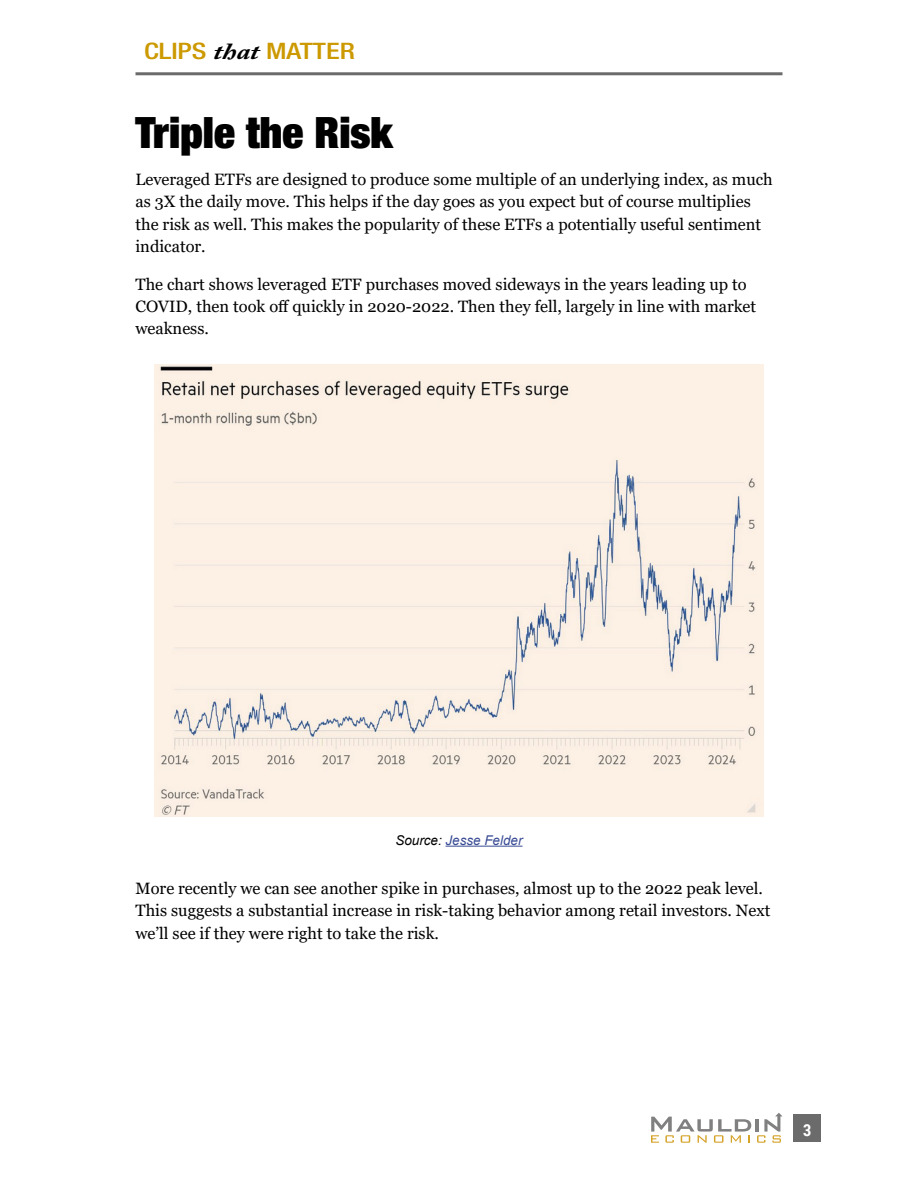
<style>
.page{position:relative;width:918px;height:1188px;background:#fff}
.page>*{position:absolute;margin:0;border:0;box-sizing:border-box;transform-origin:0 0}
.t1{font:900 condensed 43.35px "Helvetica Neue LT Std";color:#000}
.t2{font:500 condensed 22.65px "Helvetica Neue";color:#c90;scale:1.25 1}
.t3{font:16.5px/22.4px "Georgia";color:#000}
.t4{font:700 16.5px "Roboto Condensed";color:#fff}
.t5{font:italic 13.5px "Arial";color:#394c95}
.s1{font-family:"Adobe Caslon Pro";font-weight:700;font-style:italic;font-stretch:normal;color:#000}
.s2{color:#000}
</style>
<div class="page">
<hr style="left:136px;top:72px;width:646px;height:3px;background:#6b6b6b">
<svg style="left:651px;top:1113px;width:132px;height:30px"></svg>
<div style="left:794px;top:1114px;width:27px;height:27px;background:#6b6b6b"></div>
<hr style="left:446px;top:846px;width:77px;height:1px;background:#394c95">
<img style="left:154px;top:365px;width:610px;height:451px">
<h2 class="t2" style="left:144px;top:37px;width:170px">CLIPS <span class="s1">that</span> MATTER</h2>
<h1 class="t1" style="left:136px;top:104px;width:259px">Triple the Risk</h1>
<p class="t3" style="left:136px;top:168px;width:639px">Leveraged ETFs are designed to produce some multiple of an underlying index, as much as 3X the daily move. This helps if the day goes as you expect but of course multiplies the risk as well. This makes the popularity of these ETFs a potentially useful sentiment indicator.</p>
<p class="t3" style="left:136px;top:273px;width:622px">The chart shows leveraged ETF purchases moved sideways in the years leading up to<br>COVID, then took off quickly in 2020-2022. Then they fell, largely in line with market weakness.</p>
<p class="t5" style="left:395px;top:831px;width:129px"><span class="s2">Source:</span> Jesse Felder</p>
<p class="t3" style="left:136px;top:878px;width:636px">More recently we can see another spike in purchases, almost up to the 2022 peak level.<br>This suggests a substantial increase in risk-taking behavior among retail investors. Next we’ll see if they were right to take the risk.</p>
<p class="t4" style="left:803px;top:1119px;width:10px">3</p>
</div>
